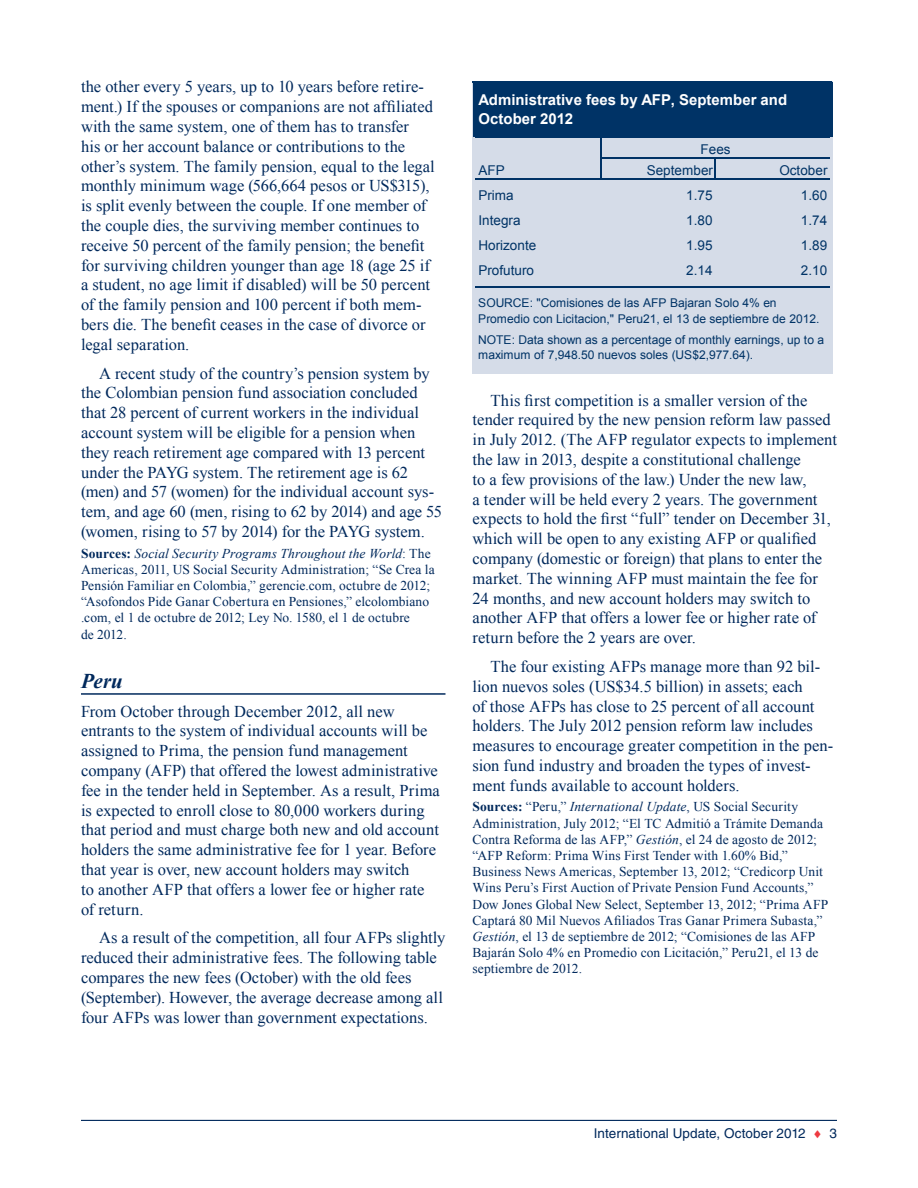
<style>
.page{position:relative;width:918px;height:1188px;background:#fff}
.page>*{position:absolute;margin:0;border:0;box-sizing:border-box;transform-origin:0 0}
.Heading2{font:italic 700 21px "Times New Roman";color:#00295c}
.Para{font:16.5px/19.8px "Times New Roman";color:#00295c}
.ParaFirst{font:16.5px/19.8px "Times New Roman";letter-spacing:.005em;color:#00295c}
.t1{font:700 15px/19.2px "Arial";color:#fff}
.Source{font:13.5px/16.2px "Times New Roman";letter-spacing:.005em;color:#00295c}
.t2{font:13.5px "Arial";letter-spacing:.005em;color:#036}
.Footer__Right{font:13.5px "Helvetica";letter-spacing:.005em;color:#00295c}
.t3{font:12px/15.3px "Arial";letter-spacing:-.005em;color:#036}
.s1{font-weight:700}
.s2{font-style:italic}
.s3{color:#ee3a41}
</style>
<div class="page">
<hr style="left:81px;top:1120px;width:756px;height:1px;background:#00295c">
<hr style="left:81px;top:693px;width:365px;height:2px;background:#00295c">
<div style="left:472px;top:81px;width:361px;height:293px;background:#d5dce8"></div>
<div style="left:473px;top:82px;width:359px;height:55px;background:#036"></div>
<hr style="left:600px;top:138px;width:2px;height:42px;background:#036">
<svg style="left:715px;top:159px;width:1px;height:19px"></svg>
<hr style="left:472px;top:81px;width:360px;height:1px;background:#036">
<hr style="left:476px;top:136px;width:354px;height:2px;background:#036">
<hr style="left:602px;top:157px;width:228px;height:2px;background:#036">
<hr style="left:476px;top:178px;width:354px;height:2px;background:#036">
<hr style="left:476px;top:287px;width:354px;height:1px;background:#036">
<p class="Para" style="left:81px;top:77px;width:355px">the other every 5 years, up to 10 years before retire&shy;ment.) If the spouses or companions are not affiliated with the same system, one of them has to transfer<br>his or her account balance or contributions to the other’s system. The family pension, equal to the legal monthly minimum wage (566,664 pesos or US$315), is split evenly between the couple. If one member of the couple dies, the surviving member continues to receive 50 percent of the family pension; the benefit for surviving children younger than age 18 (age 25 if a student, no age limit if disabled) will be 50 percent of the family pension and 100 percent if both mem&shy;bers die. The benefit ceases in the case of divorce or legal separation.</p>
<p class="Para" style="left:81px;top:363px;width:363px;text-indent:18px">A recent study of the country’s pension system by the Colombian pension fund association concluded that 28 percent of current workers in the individual account system will be eligible for a pension when they reach retirement age compared with 13 percent under the PAYG system. The retirement age is 62 (men) and 57 (women) for the individual account sys&shy;tem, and age 60 (men, rising to 62 by 2014) and age 55 (women, rising to 57 by 2014) for the PAYG system.</p>
<p class="Source" style="left:81px;top:545px;width:355px"><span class="s1">Sources:</span> <span class="s2">Social Security Programs Throughout the World</span>: The Americas, 2011, US Social Security Administration; “Se Crea la Pensión Familiar en Colombia,” gerencie.com, octubre de 2012; “Asofondos Pide Ganar Cobertura en Pensiones,” elcolombiano .com, el 1 de octubre de 2012; Ley No. 1580, el 1 de octubre<br>de 2012.</p>
<p class="Heading2" style="left:81px;top:666px;width:43px">Peru</p>
<p class="ParaFirst" style="left:81px;top:701px;width:360px">From October through December 2012, all new entrants to the system of individual accounts will be assigned to Prima, the pension fund management company (AFP) that offered the lowest administrative fee in the tender held in September. As a result, Prima is expected to enroll close to 80,000 workers during that period and must charge both new and old account holders the same administrative fee for 1 year. Before that year is over, new account holders may switch<br>to another AFP that offers a lower fee or higher rate of return.</p>
<p class="Para" style="left:81px;top:928px;width:366px;text-indent:18px">As a result of the competition, all four AFPs slightly reduced their administrative fees. The following table compares the new fees (October) with the old fees (September). However, the average decrease among all four AFPs was lower than government expectations.</p>
<p class="t1" style="left:479px;top:90px;width:310px">Administrative fees by AFP, September and<br>October 2012</p>
<p class="t2" style="left:478px;top:161px;width:28px">AFP</p>
<p class="t2" style="left:701px;top:140px;width:32px">Fees</p>
<p class="t2" style="left:647px;top:161px;width:68px">September</p>
<p class="t2" style="left:779px;top:161px;width:50px">October</p>
<p class="t2" style="left:478px;top:186px;width:37px">Prima</p>
<p class="t2" style="left:686px;top:186px;width:28px">1.75</p>
<p class="t2" style="left:801px;top:186px;width:28px">1.60</p>
<p class="t2" style="left:478px;top:211px;width:44px">Integra</p>
<p class="t2" style="left:686px;top:211px;width:28px">1.80</p>
<p class="t2" style="left:801px;top:211px;width:28px">1.74</p>
<p class="t2" style="left:478px;top:236px;width:59px">Horizonte</p>
<p class="t2" style="left:686px;top:236px;width:28px">1.95</p>
<p class="t2" style="left:801px;top:236px;width:28px">1.89</p>
<p class="t2" style="left:478px;top:261px;width:57px">Profuturo</p>
<p class="t2" style="left:686px;top:261px;width:28px">2.14</p>
<p class="t2" style="left:801px;top:261px;width:28px">2.10</p>
<p class="t3" style="left:478px;top:296px;width:343px">SOURCE: "Comisiones de las AFP Bajaran Solo 4% en<br>Promedio con Licitacion," Peru21, el 13 de septiembre de 2012.</p>
<p class="t3" style="left:478px;top:332px;width:347px">NOTE: Data shown as a percentage of monthly earnings, up to a maximum of 7,948.50 nuevos soles (US$2,977.64).</p>
<p class="Para" style="left:472px;top:390px;width:366px;text-indent:18px">This first competition is a smaller version of the tender required by the new pension reform law passed in July 2012. (The AFP regulator expects to implement the law in 2013, despite a constitutional challenge<br>to a few provisions of the law.) Under the new law,<br>a tender will be held every 2 years. The government expects to hold the first “full” tender on December 31, which will be open to any existing AFP or qualified company (domestic or foreign) that plans to enter the market. The winning AFP must maintain the fee for 24 months, and new account holders may switch to another AFP that offers a lower fee or higher rate of return before the 2 years are over.</p>
<p class="Para" style="left:472px;top:656px;width:362px;text-indent:18px">The four existing AFPs manage more than 92 bil&shy;lion nuevos soles (US$34.5 billion) in assets; each<br>of those AFPs has close to 25 percent of all account holders. The July 2012 pension reform law includes measures to encourage greater competition in the pen&shy;sion fund industry and broaden the types of invest&shy;ment funds available to account holders.</p>
<p class="Source" style="left:472px;top:799px;width:357px"><span class="s1">Sources:</span> “Peru,” <span class="s2">International Update</span>, US Social Security Administration, July 2012; “El TC Admitió a Trámite Demanda Contra Reforma de las AFP,” <span class="s2">Gestión</span>, el 24 de agosto de 2012; “AFP Reform: Prima Wins First Tender with 1.60% Bid,” Business News Americas, September 13, 2012; “Credicorp Unit Wins Peru’s First Auction of Private Pension Fund Accounts,” Dow Jones Global New Select, September 13, 2012; “Prima AFP Captará 80 Mil Nuevos Afiliados Tras Ganar Primera Subasta,” <span class="s2">Gestión</span>, el 13 de septiembre de 2012; “Comisiones de las AFP Bajarán Solo 4% en Promedio con Licitación,” Peru21, el 13 de septiembre de 2012.</p>
<p class="Footer__Right" style="left:594px;top:1125px;width:245px">International Update, October 2012 <span class="s3">♦</span> 3</p>
</div>
